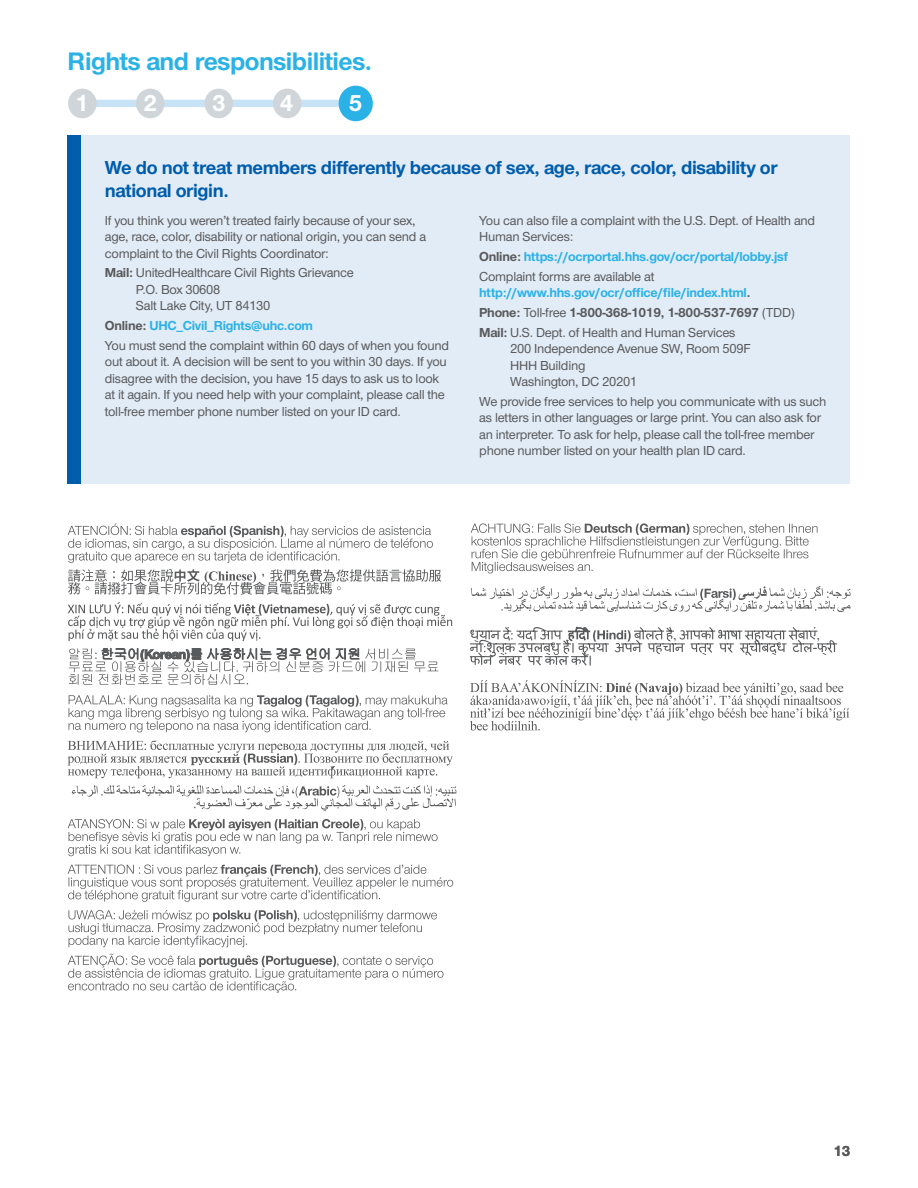
<style>
.page{position:relative;width:918px;height:1188px;background:#fff}
.page>*{position:absolute;margin:0;border:0;box-sizing:border-box;transform-origin:0 0}
.t1{font:700 26.25px "UHC Sans";letter-spacing:-.02em;color:#2ab2e7}
.t2{font:700 23.85px "UHC Sans";color:#fff}
.t3{font:700 19.5px/23.4px "UHC Sans";letter-spacing:-.02em;color:#005dac}
.t4{font:700 15px "UHC Sans";color:#58595b}
.t5{font:500 13.5px/16.5px "UHC Sans";letter-spacing:-.02em;color:#58595b}
.t6{font:700 13.5px/19.8px "UHC Sans";letter-spacing:-.02em;color:#2ab2e7}
.s1{font-weight:700}
.s2{font-weight:700;color:#2ab2e7}
.s3{color:#58595b}
.s4{font-weight:500;color:#58595b}
</style>
<div class="page">
<div style="left:82px;top:100px;width:274px;height:7px;background:#c9e3f6"></div>
<div style="left:136px;top:89px;width:29px;height:29px;background:#cfd5d9;border-radius:50%"></div>
<div style="left:204px;top:89px;width:29px;height:29px;background:#cfd5d9;border-radius:50%"></div>
<div style="left:273px;top:89px;width:29px;height:29px;background:#cfd5d9;border-radius:50%"></div>
<div style="left:339px;top:86px;width:34px;height:35px;background:#2ab2e7;border-radius:50%"></div>
<div style="left:68px;top:89px;width:29px;height:29px;background:#cfd5d9;border-radius:50%"></div>
<div style="left:68px;top:135px;width:782px;height:348px;background:#e2ecf6"></div>
<div style="left:68px;top:135px;width:13px;height:348px;background:#005dac"></div>
<svg style="left:470px;top:680px;width:379px;height:50px"></svg>
<svg style="left:470px;top:627px;width:367px;height:39px"></svg>
<svg style="left:471px;top:586px;width:379px;height:26px"></svg>
<svg style="left:68px;top:954px;width:376px;height:39px"></svg>
<svg style="left:68px;top:910px;width:369px;height:37px"></svg>
<svg style="left:68px;top:865px;width:385px;height:37px"></svg>
<svg style="left:68px;top:819px;width:370px;height:37px"></svg>
<svg style="left:72px;top:785px;width:384px;height:26px"></svg>
<svg style="left:69px;top:695px;width:379px;height:37px"></svg>
<svg style="left:69px;top:648px;width:370px;height:37px"></svg>
<svg style="left:68px;top:602px;width:384px;height:39px"></svg>
<svg style="left:68px;top:569px;width:373px;height:26px"></svg>
<svg style="left:68px;top:523px;width:365px;height:40px"></svg>
<svg style="left:471px;top:523px;width:347px;height:50px"></svg>
<svg style="left:67px;top:740px;width:386px;height:38px"></svg>
<h1 class="t1" style="left:68px;top:44px;width:306px">Rights and responsibilities.</h1>
<h2 class="t2" style="left:75px;top:87px;width:15px">1</h2>
<h2 class="t2" style="left:144px;top:87px;width:15px">2</h2>
<h2 class="t2" style="left:212px;top:87px;width:15px">3</h2>
<h2 class="t2" style="left:280px;top:87px;width:15px">4</h2>
<h2 class="t2" style="left:349px;top:87px;width:15px">5</h2>
<h3 class="t3" style="left:105px;top:155px;width:674px">We do not treat members differently because of sex, age, race, color, disability or national origin.</h3>
<p class="t5" style="left:105px;top:211px;width:323px">If you think you weren’t treated fairly because of your sex, age, race, color, disability or national origin, you can send a complaint to the Civil Rights Coordinator:</p>
<p class="t5" style="left:136px;top:264px;width:219px;text-indent:-31px"><span class="s1">Mail:</span> UnitedHealthcare Civil Rights Grievance<br>P.O. Box 30608<br>Salt Lake City, UT 84130</p>
<p class="t5" style="left:105px;top:315px;width:346px;line-height:19.8px"><span class="s1">Online:</span> <span class="s2">UHC_Civil_Rights@uhc.com<br></span>You must send the complaint within 60 days of when you found</p>
<p class="t5" style="left:105px;top:353px;width:343px">out about it. A decision will be sent to you within 30 days. If you disagree with the decision, you have 15 days to ask us to look at it again. If you need help with your complaint, please call the toll‑free member phone number listed on your ID card.</p>
<p class="t5" style="left:479px;top:211px;width:337px">You can also file a complaint with the U.S. Dept. of Health and<br>Human Services:</p>
<p class="t6" style="left:479px;top:246px;width:310px"><span class="s3">Online:</span> https://ocrportal.hhs.gov/ocr/portal/lobby.jsf<br><span class="s4">Complaint forms are available at</span></p>
<p class="t5" style="left:479px;top:282px;width:317px;line-height:19.8px"><span class="s2">http://www.hhs.gov/ocr/office/file/index.html</span><span class="s1">.<br>Phone:</span> Toll-free <span class="s1">1-800-368-1019, 1-800-537-7697</span> (TDD)<br><span class="s1">Mail:</span> U.S. Dept. of Health and Human Services</p>
<p class="t5" style="left:510px;top:340px;width:242px">200 Independence Avenue SW, Room 509F<br>HHH Building<br>Washington, DC 20201</p>
<p class="t5" style="left:479px;top:393px;width:349px">We provide free services to help you communicate with us such as letters in other languages or large print. You can also ask for an interpreter. To ask for help, please call the toll‑free member phone number listed on your health plan ID card.</p>
<p class="t4" style="left:833px;top:1141px;width:19px">13</p>
</div>
